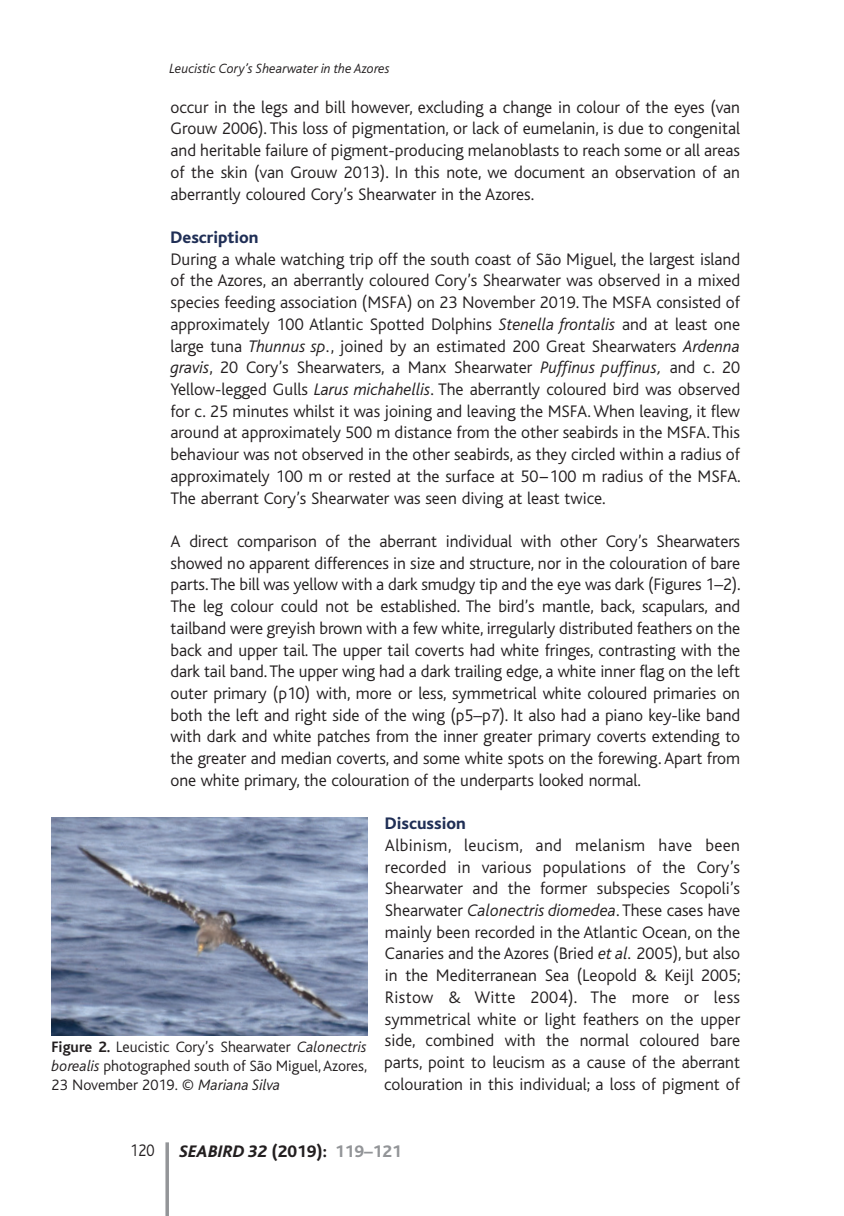
<style>
.page{position:relative;width:844px;height:1216px;background:#fff}
.page>*{position:absolute;margin:0;border:0;box-sizing:border-box;transform-origin:0 0}
.t1{font:300 17.5px/21.7px "Bliss";color:#231f20;text-align:justify}
.t2{font:italic 800 17.5px "Bliss";color:#231f20}
.t3{font:800 17.5px "Bliss";color:#202f56}
.t4{font:300 17.5px "Bliss";color:#231f20;scale:.9 1}
.t5{font:300 15.75px/19.2px "Bliss";color:#231f20;text-align:justify}
.t6{font:italic 300 14px "Bliss";color:#231f20}
.s1{font-style:italic}
.s2{font-weight:700}
.s3{font-style:normal}
.s4{font-style:normal;color:#939598}
</style>
<div class="page">
<svg style="left:165px;top:1142px;width:4px;height:73px"></svg>
<img style="left:52px;top:817px;width:315px;height:218px">
<p class="t6" style="left:169px;top:64px;width:222px">Leucistic Cory’s Shearwater in the Azores</p>
<p class="t1" style="left:170px;top:98px;width:571px">occur in the legs and bill however, excluding a change in colour of the eyes (van Grouw 2006). This loss of pigmentation, or lack of eumelanin, is due to congenital and heritable failure of pigment-producing melanoblasts to reach some or all areas of the skin (van Grouw 2013). In this note, we document an observation of an aberrantly coloured Cory’s Shearwater in the Azores.</p>
<p class="t3" style="left:170px;top:231px;width:89px">Description</p>
<p class="t1" style="left:170px;top:250px;width:571px">During a whale watching trip off the south coast of São Miguel, the largest island of the Azores, an aberrantly coloured Cory’s Shearwater was observed in a mixed species feeding association (MSFA) on 23 November 2019. The MSFA consisted of approximately 100 Atlantic Spotted Dolphins <span class="s1">Stenella frontalis</span> and at least one large tuna <span class="s1">Thunnus sp.</span>, joined by an estimated 200 Great Shearwaters <span class="s1">Ardenna gravis</span>, 20 Cory’s Shearwaters, a Manx Shearwater <span class="s1">Puffinus puffinus,</span> and c. 20<br>Yellow-legged Gulls <span class="s1">Larus michahellis</span>. The aberrantly coloured bird was observed for c. 25 minutes whilst it was joining and leaving the MSFA. When leaving, it flew around at approximately 500 m distance from the other seabirds in the MSFA. This behaviour was not observed in the other seabirds, as they circled within a radius of approximately 100 m or rested at the surface at 50−100 m radius of the MSFA.<br>The aberrant Cory’s Shearwater was seen diving at least twice.</p>
<p class="t1" style="left:170px;top:532px;width:571px">A direct comparison of the aberrant individual with other Cory’s Shearwaters showed no apparent differences in size and structure, nor in the colouration of bare parts. The bill was yellow with a dark smudgy tip and the eye was dark (Figures 1–2).<br>The leg colour could not be established. The bird’s mantle, back, scapulars, and tailband were greyish brown with a few white, irregularly distributed feathers on the back and upper tail. The upper tail coverts had white fringes, contrasting with the dark tail band. The upper wing had a dark trailing edge, a white inner flag on the left outer primary (p10) with, more or less, symmetrical white coloured primaries on both the left and right side of the wing (p5–p7). It also had a piano key-like band with dark and white patches from the inner greater primary coverts extending to the greater and median coverts, and some white spots on the forewing. Apart from one white primary, the colouration of the underparts looked normal.</p>
<p class="t3" style="left:385px;top:817px;width:82px">Discussion</p>
<p class="t1" style="left:384px;top:836px;width:358px">Albinism, leucism, and melanism have been recorded in various populations of the Cory’s Shearwater and the former subspecies Scopoli’s Shearwater <span class="s1">Calonectris diomedea</span>. These cases have mainly been recorded in the Atlantic Ocean, on the Canaries and the Azores (Bried <span class="s1">et al.</span> 2005), but also in the Mediterranean Sea (Leopold &amp; Keijl 2005; Ristow &amp; Witte 2004). The more or less symmetrical white or light feathers on the upper side, combined with the normal coloured bare parts, point to leucism as a cause of the aberrant colouration in this individual; a loss of pigment of</p>
<p class="t5" style="left:52px;top:1038px;width:317px"><span class="s2">Figure 2.</span> Leucistic Cory’s Shearwater <span class="s1">Calonectris borealis</span> photographed south of São Miguel, Azores, 23 November 2019. © <span class="s1">Mariana Silva</span></p>
<p class="t4" style="left:130px;top:1144px;width:29px">120</p>
<p class="t2" style="left:179px;top:1145px;width:224px">SEABIRD 32 <span class="s3">(2019):</span> <span class="s4">119–121</span></p>
</div>
